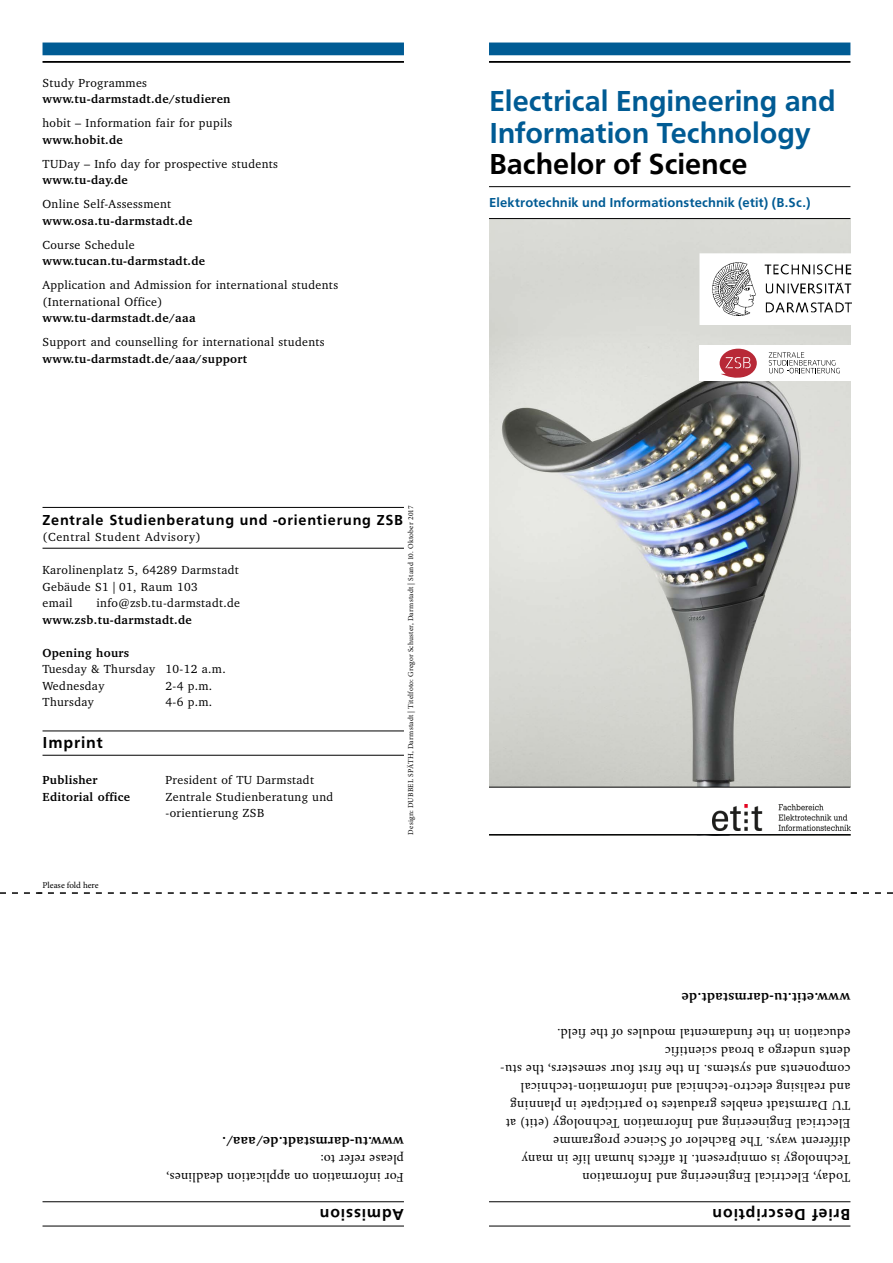
<style>
.page{position:relative;width:893px;height:1263px;background:#fff}
.page>*{position:absolute;margin:0;border:0;box-sizing:border-box;transform-origin:0 0}
.t1{font:500 30px/31.5px "Front Page Pro";letter-spacing:-.005em;color:#005b94}
.t2{font:500 30px "Front Page Pro";letter-spacing:-.005em;color:#000}
.t3{font:500 16.5px "Front Page Pro";letter-spacing:.055em;color:#000}
.t4{font:500 15px "Front Page Pro";letter-spacing:.05em;color:#000}
.t5{font:13.5px/18px "Minion Pro";letter-spacing:.025em;color:#000}
.t6{font:700 13.5px "Charter";letter-spacing:.03em;color:#000}
.t7{font:500 13.5px "Front Page Pro";letter-spacing:.01em;color:#005b94}
.t8{font:12px/16.5px "Charter";letter-spacing:.03em;color:#000}
.t9{font:700 12px "Charter";letter-spacing:.03em;color:#000}
.t10{font:12px "Charter";letter-spacing:.055em;color:#000}
.t11{font:9px "Minion Pro";letter-spacing:-.005em;color:#000}
.t12{font:7.5px "Minion Pro";letter-spacing:.03em;color:#000}
</style>
<div class="page">
<img style="left:489px;top:219px;width:361px;height:568px">
<hr style="left:43px;top:507px;width:361px;height:1px;background:#000">
<hr style="left:43px;top:548px;width:361px;height:1px;background:#000">
<hr style="left:43px;top:730px;width:361px;height:1px;background:#000">
<hr style="left:43px;top:755px;width:361px;height:1px;background:#000">
<hr style="left:43px;top:1225px;width:361px;height:1px;background:#000">
<hr style="left:43px;top:1201px;width:361px;height:1px;background:#000">
<hr style="left:489px;top:1225px;width:361px;height:1px;background:#000">
<hr style="left:489px;top:1201px;width:361px;height:1px;background:#000">
<div style="left:700px;top:254px;width:192px;height:70px;background:#fff"></div>
<img style="left:712px;top:263px;width:139px;height:52px">
<div style="left:699px;top:253px;width:194px;height:72px;border:2px solid #fff"></div>
<hr style="left:489px;top:61px;width:361px;height:2px;background:#000">
<hr style="left:43px;top:61px;width:361px;height:2px;background:#000">
<hr style="left:489px;top:218px;width:361px;height:1px;background:#000">
<hr style="left:489px;top:186px;width:361px;height:1px;background:#000">
<svg style="left:0;top:892px;width:893px;height:2px"></svg>
<div style="left:699px;top:346px;width:160px;height:35px;background:#fff"></div>
<svg style="left:769px;top:352px;width:71px;height:21px"></svg>
<svg style="left:720px;top:349px;width:37px;height:29px"></svg>
<div style="left:43px;top:43px;width:361px;height:12px;background:#005b94"></div>
<div style="left:489px;top:43px;width:361px;height:12px;background:#005b94"></div>
<hr style="left:489px;top:834px;width:361px;height:1px;background:#000">
<img style="left:712px;top:805px;width:138px;height:25px">
<hr style="left:489px;top:787px;width:361px;height:1px;background:#000">
<p class="t8" style="left:43px;top:74px;width:106px">Study Programmes</p>
<p class="t9" style="left:43px;top:92px;width:190px">www.tu-darmstadt.de/studieren</p>
<p class="t8" style="left:43px;top:115px;width:191px">hobit – Information fair for pupils</p>
<p class="t9" style="left:43px;top:132px;width:82px">www.hobit.de</p>
<p class="t8" style="left:43px;top:155px;width:237px">TUDay – Info day for prospective students</p>
<p class="t9" style="left:43px;top:173px;width:87px">www.tu-day.de</p>
<p class="t8" style="left:43px;top:196px;width:130px">Online Self-Assessment</p>
<p class="t9" style="left:43px;top:213px;width:151px">www.osa.tu-darmstadt.de</p>
<p class="t8" style="left:43px;top:236px;width:94px">Course Schedule</p>
<p class="t9" style="left:43px;top:254px;width:164px">www.tucan.tu-darmstadt.de</p>
<p class="t8" style="left:43px;top:277px;width:297px">Application and Admission for international students (International Office)</p>
<p class="t9" style="left:43px;top:311px;width:155px">www.tu-darmstadt.de/aaa</p>
<p class="t8" style="left:43px;top:334px;width:284px">Support and counselling for international students</p>
<p class="t9" style="left:43px;top:351px;width:206px">www.tu-darmstadt.de/aaa/support</p>
<p class="t12" style="left:406px;top:835px;width:330px;rotate:-90deg">Design: DUBBEL SPÄTH, Darmstadt | Titelfoto: Gregor Schuster, Darmstadt | Stand 10. Oktober 2017</p>
<p class="t4" style="left:43px;top:509px;width:362px">Zentrale Studienberatung und -orientierung ZSB</p>
<p class="t10" style="left:43px;top:530px;width:160px">(Central Student Advisory)</p>
<p class="t8" style="left:43px;top:562px;width:198px">Karolinenplatz 5, 64289 Darmstadt<br>Gebäude S1 | 01, Raum 103<br>email</p>
<p class="t8" style="left:97px;top:595px;width:145px">info@zsb.tu-darmstadt.de</p>
<p class="t9" style="left:43px;top:612px;width:151px">www.zsb.tu-darmstadt.de</p>
<p class="t9" style="left:43px;top:645px;width:88px">Opening hours</p>
<p class="t8" style="left:43px;top:661px;width:185px">Tuesday &amp; Thursday 10-12 a.m.<br>Wednesday</p>
<p class="t8" style="left:166px;top:677px;width:48px">2-4 p.m.</p>
<p class="t8" style="left:43px;top:694px;width:53px">Thursday</p>
<p class="t8" style="left:166px;top:694px;width:48px">4-6 p.m.</p>
<p class="t3" style="left:43px;top:731px;width:62px">Imprint</p>
<p class="t9" style="left:43px;top:773px;width:57px">Publisher</p>
<p class="t8" style="left:166px;top:772px;width:150px">President of TU Darmstadt</p>
<p class="t9" style="left:43px;top:789px;width:89px">Editorial office</p>
<p class="t8" style="left:166px;top:788px;width:169px">Zentrale Studienberatung und -orientierung ZSB</p>
<p class="t11" style="left:43px;top:879px;width:58px">Please fold here</p>
<p class="t6" style="left:404px;top:1149px;width:183px;rotate:-180deg">www.tu-darmstadt.de/aaa/.</p>
<p class="t5" style="left:404px;top:1186px;width:239px;rotate:-180deg">For information on application deadlines, please refer to:</p>
<p class="t3" style="left:404px;top:1226px;width:86px;rotate:-180deg">Admission</p>
<h1 class="t1" style="left:489px;top:83px;width:348px">Electrical Engineering and<br>Information Technology</h1>
<h1 class="t2" style="left:489px;top:142px;width:260px">Bachelor of Science</h1>
<p class="t7" style="left:489px;top:193px;width:323px">Elektrotechnik und Informationstechnik (etit) (B.Sc.)</p>
<p class="t6" style="left:850px;top:1005px;width:170px;rotate:-180deg">www.etit.tu-darmstadt.de</p>
<p class="t5" style="left:850px;top:1186px;width:352px;rotate:-180deg">Today, Electrical Engineering and Information<br>Technology is omnipresent. It affects human life in many different ways. The Bachelor of Science programme Electrical Engineering and Information Technology (etit) at TU Darmstadt enables graduates to participate in planning and realising electro-technical and information-technical components and systems. In the first four semesters, the stu&shy;dents undergo a broad scientific<br>education in the fundamental modules of the field.</p>
<p class="t3" style="left:850px;top:1226px;width:139px;rotate:-180deg">Brief Description</p>
</div>
